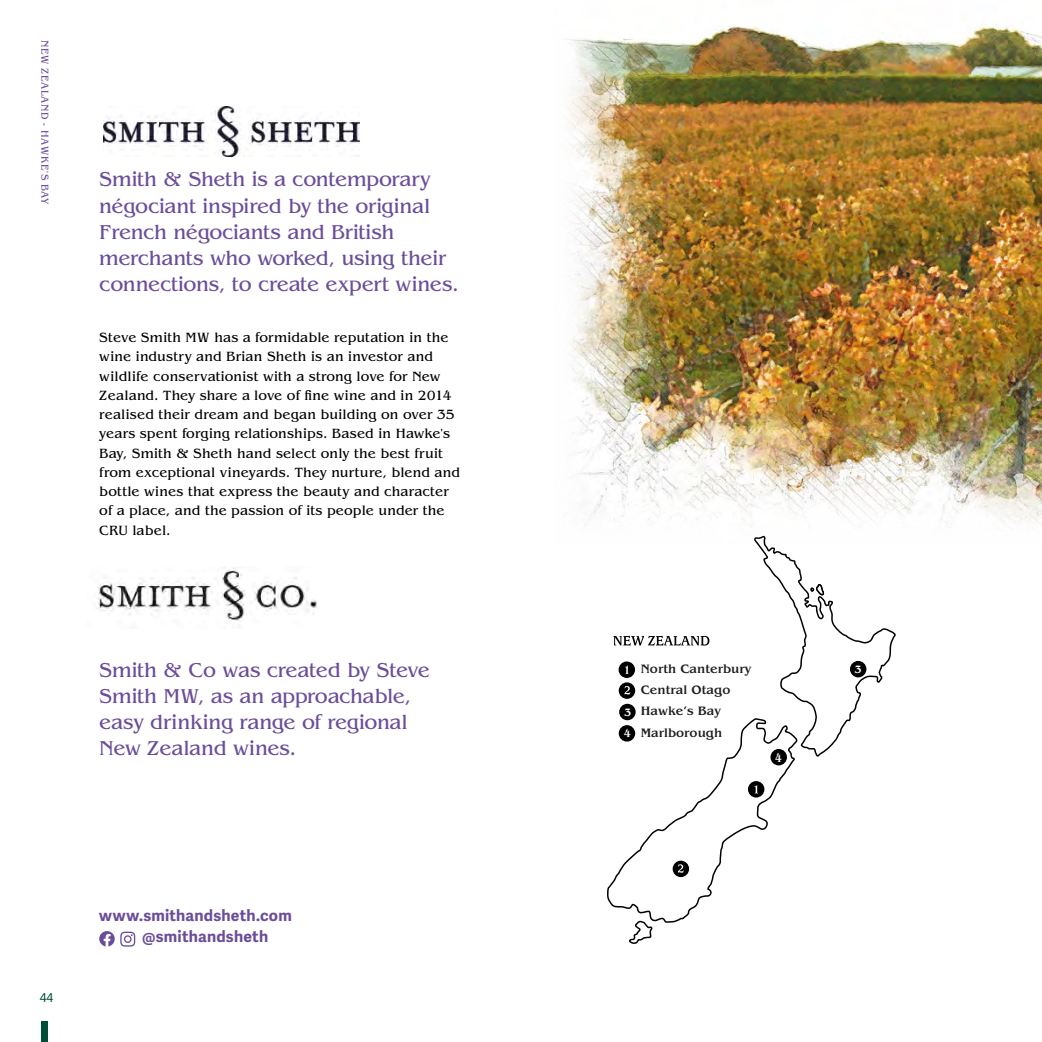
<style>
.page{position:relative;width:1042px;height:1042px;background:#fff}
.page>*{position:absolute;margin:0;border:0;box-sizing:border-box;transform-origin:0 0}
.t1{font:21px/26.2px "Benguiat Pro ITC";letter-spacing:-.015em;color:#6b4d9a}
.t2{font:700 15.75px/21px "Adelle Sans";letter-spacing:.015em;color:#6b4d9a}
.t3{font:14px/19.2px "Benguiat Pro ITC";letter-spacing:.01em;color:#000}
.t4{font:500 12.6px "Benguiat Pro ITC";color:#1d1e1c}
.t5{font:500 12.6px "Benguiat Pro ITC";color:#fff;scale:.82 1}
.t6{font:12.25px "Adelle Sans";color:#004e37}
.t7{font:500 11.03px "Benguiat Pro ITC";color:#fff}
.t8{font:10.5px "Benguiat Pro ITC";letter-spacing:.06em;color:#6b4d9a}
.s1{font-size:11.03px;color:#fff}
</style>
<div class="page">
<svg style="left:607px;top:549px;width:289px;height:395px"></svg>
<div style="left:619px;top:725px;width:16px;height:16px;background:#000;border-radius:50%"></div>
<div style="left:41px;top:1021px;width:6px;height:21px;background:#004e37"></div>
<img style="left:103px;top:107px;width:257px;height:49px">
<svg style="left:99px;top:931px;width:36px;height:15px"></svg>
<img style="left:97px;top:567px;width:220px;height:59px">
<img style="left:568px;top:25px;width:474px;height:524px">
<p class="t8" style="left:51px;top:40px;width:167px;rotate:90deg">NEW ZEALAND - HAWKE'S BAY</p>
<h1 class="t1" style="left:99px;top:167px;width:361px">Smith &amp; Sheth is a contemporary négociant inspired by the original French négociants and British merchants who worked, using their connections, to create expert wines.</h1>
<p class="t3" style="left:99px;top:328px;width:362px">Steve Smith MW has a formidable reputation in the wine industry and Brian Sheth is an investor and wildlife conservationist with a strong love for New Zealand. They share a love of fine wine and in 2014 realised their dream and began building on over 35 years spent forging relationships. Based in Hawke's Bay, Smith &amp; Sheth hand select only the best fruit from exceptional vineyards. They nurture, blend and bottle wines that express the beauty and character of a place, and the passion of its people under the CRU label.</p>
<h1 class="t1" style="left:99px;top:657px;width:332px">Smith &amp; Co was created by Steve<br>Smith MW, as an approachable, easy drinking range of regional<br>New Zealand wines.</h1>
<p class="t6" style="left:40px;top:990px;width:15px">44</p>
<p class="t2" style="left:142px;top:905px;width:151px;text-indent:-43px">www.smithandsheth.com @smithandsheth</p>
<p class="t4" style="left:641px;top:662px;width:112px">North Canterbury</p>
<p class="t4" style="left:641px;top:682px;width:91px">Central Otago</p>
<p class="t4" style="left:624px;top:704px;width:98px"><span class="s1">3</span> Hawke’s Bay</p>
<p class="t4" style="left:624px;top:725px;width:100px"><span class="s1">4</span> Marlborough</p>
<p class="t5" style="left:775px;top:750px;width:10px">4</p>
<p class="t7" style="left:854px;top:663px;width:9px">3</p>
</div>
